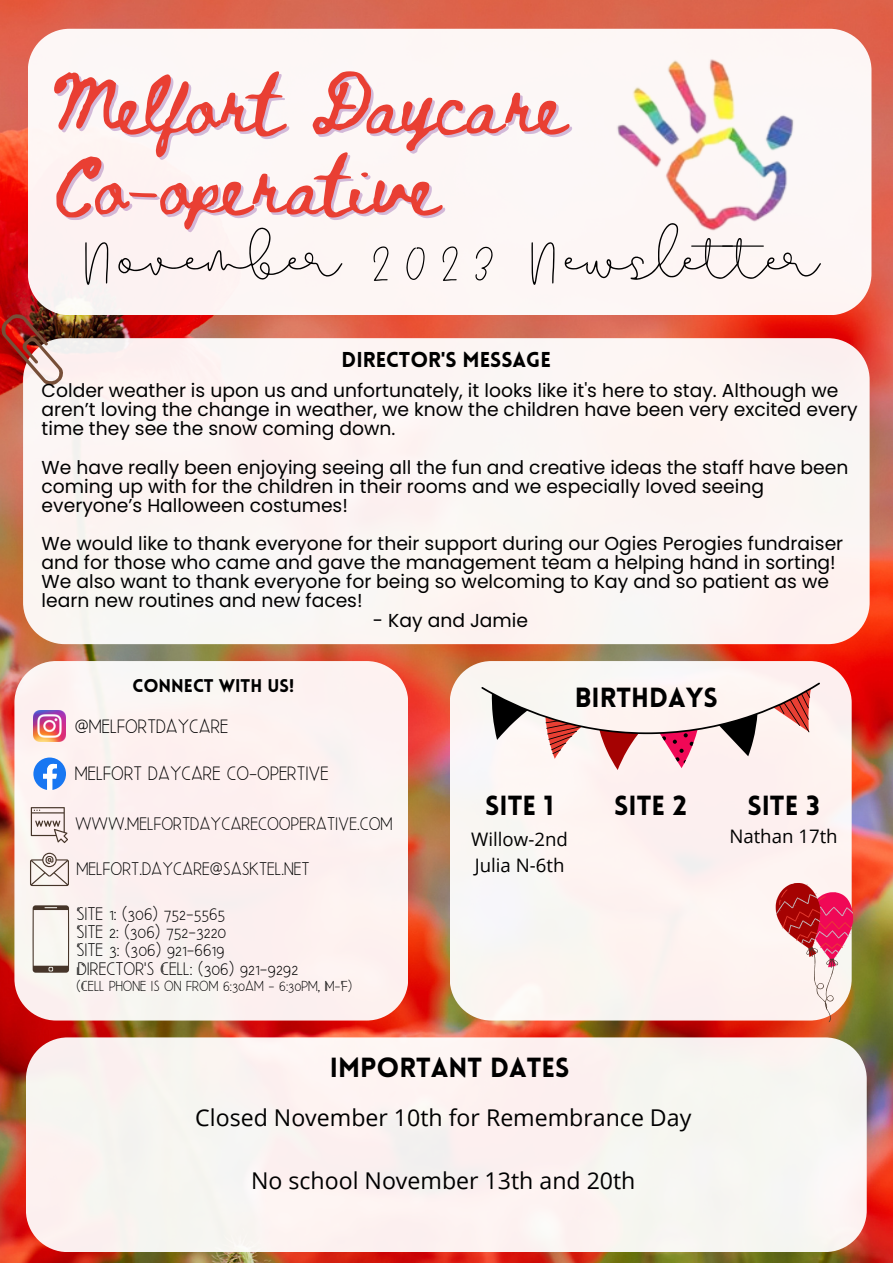
<style>
.page{position:relative;width:893px;height:1264px;background:#fff}
.page>*{position:absolute;margin:0;border:0;box-sizing:border-box;transform-origin:0 0}
.t1{font:60px "Beautiful";color:#000}
.t2{font:58.2px "Beth Ellen";color:#e93f33}
.t3{font:900 27px "Lovelo";color:#000}
.t4{font:23.1px "Open Sans";color:#000}
.t5{font:900 21px "Lovelo";color:#000}
.t6{font:20.55px "Beauty Salon Sans";color:#000}
.t7{font:19.2px "Beauty Salon Sans";color:#000}
.t8{font:18.75px/19px "Poppins";color:#000}
.t9{font:18.6px "Open Sans";color:#000}
.t10{font:900 18px "Lovelo";color:#000}
.t11{font:15.45px "Beauty Salon Sans";color:#000}
</style>
<div class="page">
<img style="left:0;top:0;width:892px;height:1262px">
<div style="left:23px;top:338px;width:846px;height:306px;background:#fcf5f3"></div>
<img style="left:0;top:312px;width:65px;height:75px">
<div style="left:14px;top:661px;width:394px;height:359px;background:#fdf1f0;border-radius:42px"></div>
<img style="left:34px;top:710px;width:31px;height:32px">
<svg style="left:33px;top:757px;width:33px;height:33px"></svg>
<svg style="left:31px;top:807px;width:37px;height:36px"></svg>
<svg style="left:30px;top:852px;width:39px;height:34px"></svg>
<svg style="left:33px;top:905px;width:36px;height:67px"></svg>
<div style="left:449px;top:661px;width:402px;height:359px;background:#fdf4f1"></div>
<svg style="left:481px;top:682px;width:338px;height:88px"></svg>
<div style="left:26px;top:1037px;width:840px;height:214px;background:#f9f4f1"></div>
<svg style="left:772px;top:880px;width:87px;height:144px"></svg>
<div style="left:28px;top:29px;width:843px;height:286px;background:#fdf7f5"></div>
<img style="left:609px;top:50px;width:196px;height:189px">
<p class="t2" style="left:52px;top:77px;width:515px">Melfort Daycare</p>
<p class="t2" style="left:52px;top:158px;width:388px">Co-operative</p>
<p class="t1" style="left:85px;top:223px;width:735px">November 2023 Newsletter</p>
<p class="t5" style="left:341px;top:351px;width:211px">DIRECTOR'S MESSAGE</p>
<p class="t8" style="left:42px;top:381px;width:817px">Colder weather is upon us and unfortunately, it looks like it's here to stay. Although we aren’t loving the change in weather, we know the children have been very excited every time they see the snow coming down.</p>
<p class="t8" style="left:42px;top:457px;width:808px">We have really been enjoying seeing all the fun and creative ideas the staff have been coming up with for the children in their rooms and we especially loved seeing everyone’s Halloween costumes!</p>
<p class="t8" style="left:42px;top:534px;width:803px">We would like to thank everyone for their support during our Ogies Perogies fundraiser and for those who came and gave the management team a helping hand in sorting!<br>We also want to thank everyone for being so welcoming to Kay and so patient as we learn new routines and new faces!</p>
<p class="t8" style="left:373px;top:610px;width:157px">- Kay and Jamie</p>
<p class="t10" style="left:132px;top:678px;width:163px">CONNECT WITH US!</p>
<p class="t6" style="left:75px;top:714px;width:155px">@MELFORTDAYCARE</p>
<p class="t6" style="left:75px;top:761px;width:255px">MELFORT DAYCARE CO-OPERTIVE</p>
<p class="t7" style="left:75px;top:813px;width:319px">WWW.MELFORTDAYCARECOOPERATIVE.COM</p>
<p class="t7" style="left:76px;top:857px;width:234px">MELFORT.DAYCARE@SASKTEL.NET</p>
<p class="t7" style="left:76px;top:902px;width:150px">SITE 1: (306) 752-5565</p>
<p class="t7" style="left:76px;top:921px;width:151px">SITE 2: (306) 752-3220</p>
<p class="t7" style="left:76px;top:939px;width:150px">SITE 3: (306) 921-6619</p>
<p class="t7" style="left:76px;top:957px;width:223px">DIRECTOR'S CELL: (306) 921-9292</p>
<p class="t11" style="left:76px;top:977px;width:277px">(CELL PHONE IS ON FROM 6:30AM - 6:30PM, M-F)</p>
<p class="t3" style="left:574px;top:686px;width:144px">BIRTHDAYS</p>
<p class="t3" style="left:485px;top:794px;width:70px">SITE 1</p>
<p class="t3" style="left:614px;top:794px;width:74px">SITE 2</p>
<p class="t9" style="left:471px;top:826px;width:98px">Willow-2nd</p>
<p class="t9" style="left:474px;top:851px;width:91px">Julia N-6th</p>
<p class="t3" style="left:747px;top:794px;width:74px">SITE 3</p>
<p class="t9" style="left:729px;top:823px;width:110px">Nathan 17th</p>
<p class="t3" style="left:330px;top:1057px;width:241px">IMPORTANT DATES</p>
<p class="t4" style="left:195px;top:1101px;width:497px">Closed November 10th for Remembrance Day</p>
<p class="t4" style="left:251px;top:1163px;width:386px">No school November 13th and 20th</p>
</div>
